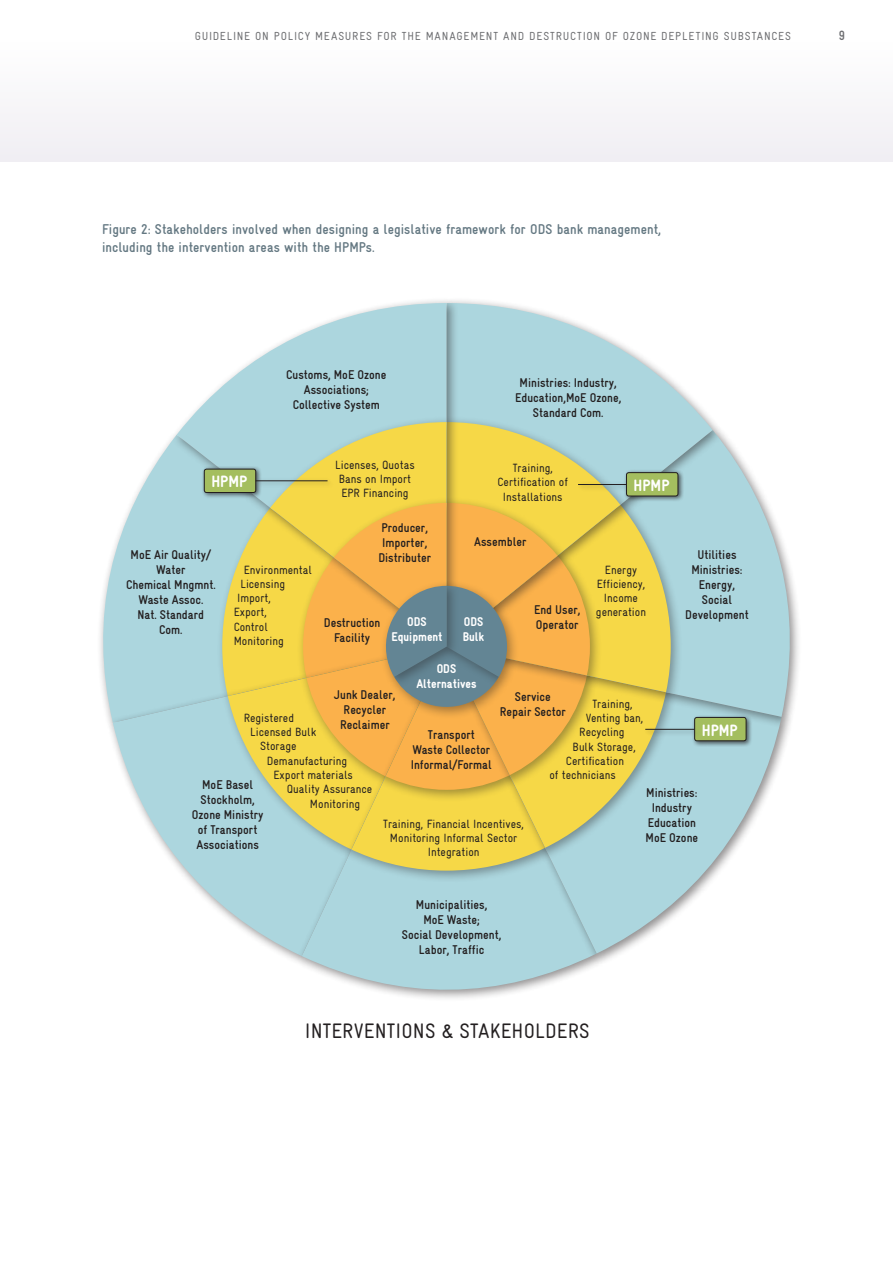
<style>
.page{position:relative;width:893px;height:1263px;background:#fff}
.page>*{position:absolute;margin:0;border:0;box-sizing:border-box;transform-origin:0 0}
.Grafiktext{font:condensed 21px "Gravur";letter-spacing:.01em;color:#231f20}
.Grafiktext-2{font:900 condensed 16.5px "Gravur";color:#fff}
.Fließtext_10_7_pt_Ga{font:700 condensed 14.25px/18px "Gravur";letter-spacing:.005em;color:#647882}
.t1{font:700 condensed 13.5px "Gravur";color:#6c6d70}
.Grafiktext-3{font:700 condensed 12.75px/15px "Gravur";color:#231f20;text-align:center}
.Grafiktext-4{font:900 condensed 12.75px/15px "Gravur";color:#fff}
.Grafiktext-5{font:condensed 12px/14.2px "Gravur";color:#231f20;text-align:center}
.t2{font:condensed 11.7px "Gravur";letter-spacing:.065em;color:#6c6d70}
</style>
<div class="page">
<div style="left:0;top:43px;width:893px;height:119px;background:#f7f6f8"></div>
<svg style="left:100px;top:439px;width:72px;height:274px;fill:#acd6de"></svg>
<div style="left:107px;top:640px;width:350px;height:327px;background:#231f20;opacity:.5"></div>
<svg style="left:113px;top:646px;width:183px;height:310px;fill:#acd6de"></svg>
<div style="left:216px;top:646px;width:231px;height:237px;background:#acd6de"></div>
<svg style="left:243px;top:747px;width:53px;height:72px"></svg>
<svg style="left:302px;top:883px;width:293px;height:116px;fill:#acd6de"></svg>
<div style="left:302px;top:646px;width:295px;height:237px;background:#231f20;opacity:.4"></div>
<svg style="left:302px;top:802px;width:140px;height:69px;fill:#f6d847"></svg>
<div style="left:302px;top:646px;width:295px;height:156px;background:#231f20;opacity:.4"></div>
<div style="left:442px;top:640px;width:351px;height:325px;background:#231f20;opacity:.5"></div>
<svg style="left:447px;top:728px;width:334px;height:225px;fill:#acd6de"></svg>
<div style="left:447px;top:646px;width:236px;height:237px;background:#231f20;opacity:.4"></div>
<svg style="left:447px;top:747px;width:224px;height:124px;background:#cbd291"></svg>
<div style="left:447px;top:646px;width:155px;height:156px;background:#231f20;opacity:.4"></div>
<svg style="left:723px;top:434px;width:76px;height:283px"></svg>
<div style="left:441px;top:297px;width:282px;height:359px;background:#231f20;opacity:.5"></div>
<svg style="left:459px;top:303px;width:254px;height:163px;fill:#acd6de"></svg>
<div style="left:447px;top:416px;width:236px;height:230px;background:#acd6de"></div>
<svg style="left:459px;top:422px;width:212px;height:44px"></svg>
<div style="left:172px;top:297px;width:287px;height:359px;background:#231f20;opacity:.5"></div>
<svg style="left:177px;top:303px;width:270px;height:343px;fill:#acd6de"></svg>
<div style="left:216px;top:416px;width:231px;height:230px;background:#acd6de"></div>
<svg style="left:313px;top:422px;width:134px;height:44px;fill:#f6d847"></svg>
<svg style="left:303px;top:747px;width:287px;height:43px;background:#f2c047"></svg>
<div style="left:201px;top:466px;width:551px;height:281px;background:#231f20;opacity:.5"></div>
<div style="left:201px;top:466px;width:61px;height:33px;background:#231f20;opacity:.4"></div>
<div style="left:204px;top:469px;width:52px;height:23px;background:#a4be5f;border-radius:2px"></div>
<div style="left:204px;top:469px;width:52px;height:24px;border:1px solid #231f20;border-radius:2px"></div>
<div style="left:254px;top:479px;width:80px;height:9px;background:#231f20;opacity:.3"></div>
<hr style="left:256px;top:480px;width:72px;height:1px;background:#231f20">
<div style="left:577px;top:482px;width:57px;height:10px;background:#231f20;opacity:.3"></div>
<hr style="left:578px;top:484px;width:49px;height:1px;background:#231f20">
<div style="left:623px;top:469px;width:61px;height:33px;background:#231f20;opacity:.4"></div>
<div style="left:626px;top:473px;width:52px;height:23px;background:#a4be5f;border-radius:2px"></div>
<div style="left:626px;top:472px;width:52px;height:24px;border:1px solid #231f20;border-radius:2px"></div>
<div style="left:691px;top:714px;width:61px;height:33px;background:#231f20;opacity:.4"></div>
<div style="left:695px;top:717px;width:51px;height:24px;background:#a4be5f;border-radius:2px"></div>
<div style="left:694px;top:717px;width:52px;height:24px;border:1px solid #231f20;border-radius:2px"></div>
<div style="left:644px;top:727px;width:57px;height:10px;background:#231f20;opacity:.3"></div>
<hr style="left:645px;top:729px;width:49px;height:1px;background:#231f20">
<p class="t2" style="left:195px;top:30px;width:598px">GUIDELINE ON POLICY MEASURES FOR THE MANAGEMENT AND DESTRUCTION OF OZONE DEPLETING SUBSTANCES</p>
<p class="t1" style="left:839px;top:28px;width:8px">9</p>
<p class="Fließtext_10_7_pt_Ga" style="left:102px;top:220px;width:561px">Figure 2: Stakeholders involved when designing a legislative framework for ODS bank management, including the intervention areas with the HPMPs.</p>
<p class="Grafiktext-3" style="left:286px;top:367px;width:102px">Customs, MoE Ozone<br>Associations;<br>Collective System</p>
<p class="Grafiktext-3" style="left:515px;top:375px;width:108px">Ministries: Industry,<br>Education,MoE Ozone,<br>Standard Com.</p>
<p class="Grafiktext-5" style="left:335px;top:457px;width:81px;text-align:left">Licenses, Quotas<br>Bans on Import<br>EPR Financing</p>
<p class="Grafiktext-5" style="left:498px;top:461px;width:72px">Training,<br>Certification of<br>Installations</p>
<p class="Grafiktext-3" style="left:474px;top:534px;width:54px">Assembler</p>
<p class="Grafiktext-2" style="left:211px;top:472px;width:37px">HPMP</p>
<p class="Grafiktext-2" style="left:634px;top:476px;width:37px">HPMP</p>
<p class="Grafiktext-3" style="left:378px;top:520px;width:54px;text-align:left">Producer,<br>Importer,<br>Distributer</p>
<p class="Grafiktext-3" style="left:126px;top:547px;width:90px">MoE Air Quality/<br>Water<br>Chemical Mngmnt.<br>Waste Assoc.<br>Nat. Standard<br>Com.</p>
<p class="Grafiktext-5" style="left:244px;top:562px;width:70px">Environmental</p>
<p class="Grafiktext-5" style="left:240px;top:576px;width:46px">Licensing</p>
<p class="Grafiktext-5" style="left:237px;top:591px;width:35px">Import,</p>
<p class="Grafiktext-5" style="left:234px;top:605px;width:35px">Export,</p>
<p class="Grafiktext-5" style="left:234px;top:619px;width:36px">Control</p>
<p class="Grafiktext-5" style="left:234px;top:633px;width:52px">Monitoring</p>
<p class="Grafiktext-5" style="left:596px;top:562px;width:52px">Energy<br>Efficiency,<br>Income generation</p>
<p class="Grafiktext-3" style="left:534px;top:602px;width:48px">End User,</p>
<p class="Grafiktext-4" style="left:407px;top:614px;width:21px">ODS</p>
<p class="Grafiktext-3" style="left:536px;top:617px;width:44px">Operator</p>
<p class="Grafiktext-4" style="left:391px;top:629px;width:53px">Equipment</p>
<p class="Grafiktext-4" style="left:463px;top:614px;width:23px">ODS<br>Bulk</p>
<p class="Grafiktext-4" style="left:416px;top:661px;width:62px;text-align:center">ODS<br>Alternatives</p>
<p class="Grafiktext-3" style="left:324px;top:615px;width:58px">Destruction<br>Facility</p>
<p class="Grafiktext-3" style="left:685px;top:547px;width:65px">Utilities<br>Ministries:<br>Energy,<br>Social<br>Development</p>
<p class="Grafiktext-3" style="left:334px;top:687px;width:63px">Junk Dealer,<br>Recycler<br>Reclaimer</p>
<p class="Grafiktext-3" style="left:500px;top:689px;width:68px">Service<br>Repair Sector</p>
<p class="Grafiktext-5" style="left:592px;top:697px;width:42px">Training,</p>
<p class="Grafiktext-5" style="left:244px;top:711px;width:52px">Registered</p>
<p class="Grafiktext-5" style="left:250px;top:725px;width:68px">Licensed Bulk</p>
<p class="Grafiktext-5" style="left:260px;top:739px;width:38px">Storage</p>
<p class="Grafiktext-5" style="left:267px;top:753px;width:82px">Demanufacturing</p>
<p class="Grafiktext-5" style="left:273px;top:768px;width:81px">Export materials</p>
<p class="Grafiktext-5" style="left:287px;top:782px;width:87px">Quality Assurance</p>
<p class="Grafiktext-5" style="left:310px;top:796px;width:52px">Monitoring</p>
<p class="Grafiktext-5" style="left:586px;top:711px;width:59px">Venting ban,</p>
<p class="Grafiktext-5" style="left:579px;top:725px;width:47px">Recycling</p>
<p class="Grafiktext-5" style="left:573px;top:739px;width:65px">Bulk Storage,</p>
<p class="Grafiktext-5" style="left:566px;top:754px;width:60px">Certification</p>
<p class="Grafiktext-5" style="left:549px;top:768px;width:68px">of technicians</p>
<p class="Grafiktext-2" style="left:702px;top:721px;width:37px">HPMP</p>
<p class="Grafiktext-3" style="left:411px;top:727px;width:83px">Transport<br>Waste Collector<br>Informal/Formal</p>
<p class="Grafiktext-3" style="left:192px;top:777px;width:73px">MoE Basel<br>Stockholm,<br>Ozone Ministry of Transport<br>Associations</p>
<p class="Grafiktext-3" style="left:646px;top:785px;width:54px">Ministries:<br>Industry<br>Education<br>MoE Ozone</p>
<p class="Grafiktext-5" style="left:383px;top:816px;width:142px">Training, Financial Incentives,<br>Monitoring Informal Sector<br>Integration</p>
<p class="Grafiktext-3" style="left:402px;top:897px;width:101px">Municipalities,<br>MoE Waste;<br>Social Development,<br>Labor, Traffic</p>
<p class="Grafiktext" style="left:305px;top:1019px;width:286px">INTERVENTIONS &amp; STAKEHOLDERS</p>
</div>
